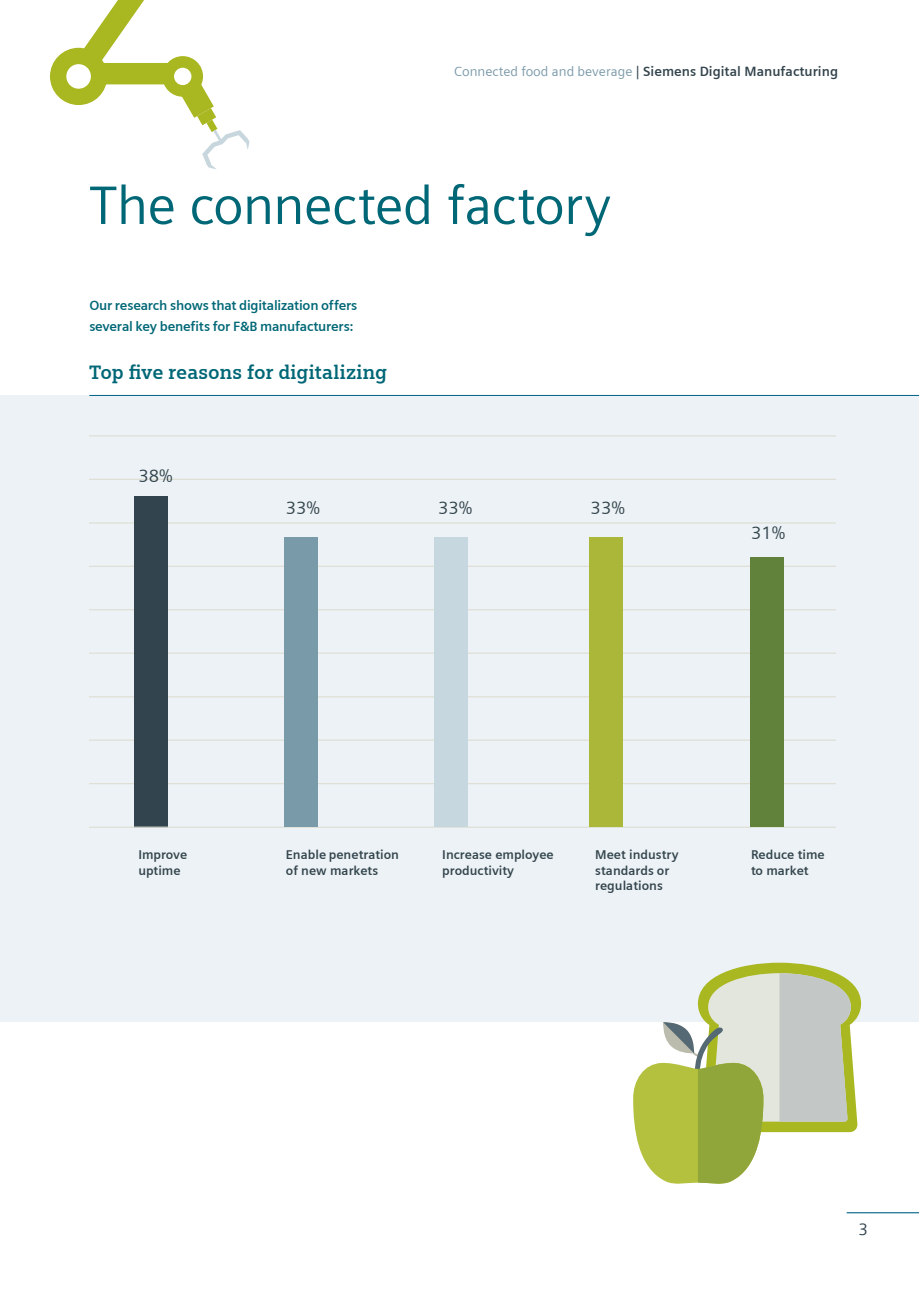
<style>
.page{position:relative;width:919px;height:1289px;background:#fff}
.page>*{position:absolute;margin:0;border:0;box-sizing:border-box;transform-origin:0 0}
.t1{font:54px "Siemens Sans";letter-spacing:-.01em;color:#006776}
.t2{font:700 19.5px "Siemens Slab";letter-spacing:.005em;color:#006776}
.t3{font:18px "Siemens Sans";color:#33444d}
.t4{font:16.5px "Siemens Slab";color:#33444d}
.t5{font:700 13.5px/21.8px "Siemens Sans";letter-spacing:-.02em;color:#006776}
.t6{font:700 13.5px "Siemens Sans";color:#33444d}
.t7{font:700 12.75px/15.3px "Siemens Sans";color:#33444d}
.s1{font-weight:400;color:#7b99a9}
.s2{font-weight:400;font-size:14.85px}
</style>
<div class="page">
<div style="left:0;top:395px;width:918px;height:627px;background:#ecf2f5"></div>
<hr style="left:846px;top:1212px;width:72px;height:1px;background:#006288">
<hr style="left:89px;top:435px;width:746px;height:1px;background:#dfdfd5">
<hr style="left:89px;top:479px;width:746px;height:1px;background:#dfdfd5">
<hr style="left:89px;top:522px;width:746px;height:1px;background:#dfdfd5">
<hr style="left:89px;top:566px;width:746px;height:1px;background:#dfdfd5">
<hr style="left:89px;top:609px;width:746px;height:1px;background:#dfdfd5">
<hr style="left:89px;top:653px;width:746px;height:1px;background:#dfdfd5">
<hr style="left:89px;top:696px;width:746px;height:1px;background:#dfdfd5">
<hr style="left:89px;top:739px;width:746px;height:1px;background:#dfdfd5">
<hr style="left:89px;top:783px;width:746px;height:1px;background:#dfdfd5">
<div style="left:134px;top:496px;width:34px;height:331px;background:#32454e"></div>
<hr style="left:89px;top:826px;width:746px;height:1px;background:#dfdfd5">
<div style="left:284px;top:537px;width:34px;height:290px;background:#799aa9"></div>
<div style="left:434px;top:537px;width:34px;height:290px;background:#c6d7e0"></div>
<div style="left:588px;top:537px;width:34px;height:290px;background:#aab738"></div>
<div style="left:749px;top:557px;width:34px;height:270px;background:#61823b"></div>
<svg style="left:633px;top:962px;width:228px;height:222px"></svg>
<div style="left:50px;top:48px;width:57px;height:57px;background:#a9b720;border-radius:50%"></div>
<svg style="left:59px;top:0;width:190px;height:169px"></svg>
<hr style="left:89px;top:395px;width:829px;height:1px;background:#006288">
<p class="t6" style="left:454px;top:64px;width:385px"><span class="s1">Connected food and beverage</span> <span class="s2">|</span> Siemens Digital Manufacturing</p>
<h1 class="t1" style="left:89px;top:175px;width:523px">The connected factory</h1>
<p class="t5" style="left:89px;top:294px;width:269px">Our research shows that digitalization offers several key benefits for F&amp;B manufacturers:</p>
<h2 class="t2" style="left:89px;top:360px;width:299px">Top five reasons for digitalizing</h2>
<h3 class="t3" style="left:138px;top:465px;width:36px">38%</h3>
<h3 class="t3" style="left:286px;top:497px;width:36px">33%</h3>
<h3 class="t3" style="left:438px;top:497px;width:36px">33%</h3>
<h3 class="t3" style="left:590px;top:497px;width:36px">33%</h3>
<h3 class="t3" style="left:751px;top:523px;width:36px">31%</h3>
<p class="t7" style="left:138px;top:847px;width:50px">Improve uptime</p>
<p class="t7" style="left:286px;top:847px;width:115px">Enable penetration of new markets</p>
<p class="t7" style="left:442px;top:847px;width:113px">Increase employee productivity</p>
<p class="t7" style="left:595px;top:847px;width:85px">Meet industry standards or regulations</p>
<p class="t7" style="left:751px;top:847px;width:75px">Reduce time to market</p>
<p class="t4" style="left:858px;top:1218px;width:11px">3</p>
</div>
